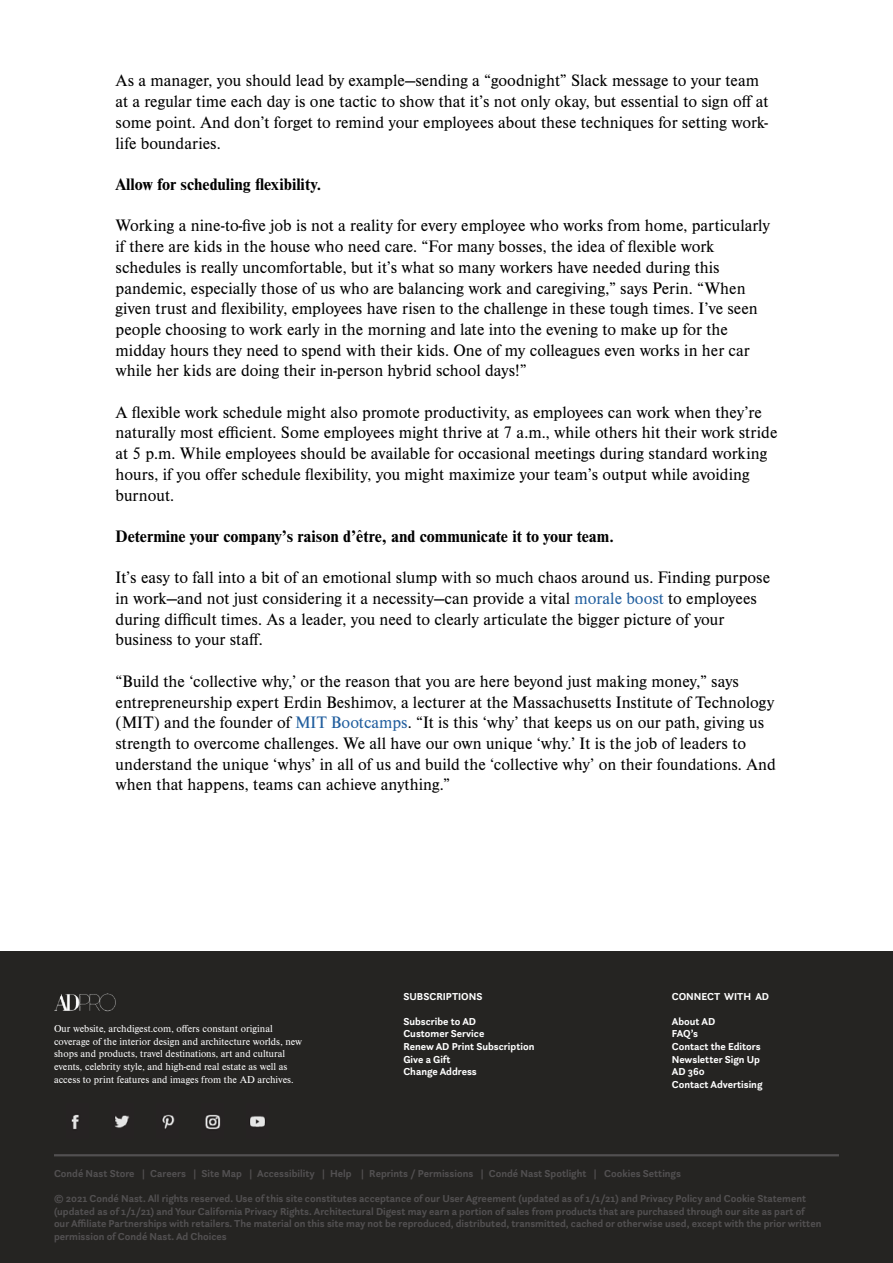
<style>
.page{position:relative;width:893px;height:1263px;background:#fff}
.page>*{position:absolute;margin:0;border:0;box-sizing:border-box;transform-origin:0 0}
.t1{font:17.25px/20.7px "Nimbus Rom D";color:#000}
.t2{font:700 17.25px "Nimbus Rom D";color:#000}
.t3{font:700 10.5px/12.6px "Questa Sans";color:#525051}
.t4{font:10.5px/12.6px "Nimbus Rom D";color:#fff}
.t5{font:700 10.5px/12.6px "Questa Sans";color:#fff}
.s1{color:#215e9e}
</style>
<div class="page">
<div style="left:0;top:951px;width:893px;height:207px;background:#252422"></div>
<img style="left:54px;top:993px;width:62px;height:18px">
<div style="left:0;top:1148px;width:893px;height:115px;background:#252422"></div>
<hr style="left:54px;top:1154px;width:785px;height:2px;background:#525051">
<img style="left:71px;top:1114px;width:8px;height:15px">
<img style="left:115px;top:1115px;width:15px;height:13px">
<img style="left:162px;top:1114px;width:13px;height:15px">
<img style="left:205px;top:1114px;width:16px;height:15px">
<img style="left:250px;top:1116px;width:15px;height:11px">
<p class="t1" style="left:116px;top:70px;width:654px">As a manager, you should lead by example—sending a “goodnight” Slack message to your team at a regular time each day is one tactic to show that it’s not only okay, but essential to sign off at some point. And don’t forget to remind your employees about these techniques for setting work&shy;life boundaries.</p>
<p class="t2" style="left:116px;top:173px;width:208px">Allow for scheduling flexibility.</p>
<p class="t1" style="left:116px;top:215px;width:656px">Working a nine-to-five job is not a reality for every employee who works from home, particularly if there are kids in the house who need care. “For many bosses, the idea of flexible work schedules is really uncomfortable, but it’s what so many workers have needed during this pandemic, especially those of us who are balancing work and caregiving,” says Perin. “When given trust and flexibility, employees have risen to the challenge in these tough times. I’ve seen people choosing to work early in the morning and late into the evening to make up for the midday hours they need to spend with their kids. One of my colleagues even works in her car while her kids are doing their in-person hybrid school days!”</p>
<p class="t1" style="left:116px;top:401px;width:663px">A flexible work schedule might also promote productivity, as employees can work when they’re naturally most efficient. Some employees might thrive at 7 a.m., while others hit their work stride at 5 p.m. While employees should be available for occasional meetings during standard working hours, if you offer schedule flexibility, you might maximize your team’s output while avoiding burnout.</p>
<p class="t2" style="left:116px;top:525px;width:500px">Determine your company’s raison d’être, and communicate it to your team.</p>
<p class="t1" style="left:116px;top:567px;width:656px">It’s easy to fall into a bit of an emotional slump with so much chaos around us. Finding purpose in work—and not just considering it a necessity—can provide a vital <span class="s1">morale boost</span> to employees during difficult times. As a leader, you need to clearly articulate the bigger picture of your business to your staff.</p>
<p class="t1" style="left:116px;top:670px;width:662px">“Build the ‘collective why,’ or the reason that you are here beyond just making money,” says entrepreneurship expert Erdin Beshimov, a lecturer at the Massachusetts Institute of Technology (MIT) and the founder of <span class="s1">MIT Bootcamps</span>. “It is this ‘why’ that keeps us on our path, giving us strength to overcome challenges. We all have our own unique ‘why.’ It is the job of leaders to understand the unique ‘whys’ in all of us and build the ‘collective why’ on their foundations. And when that happens, teams can achieve anything.”</p>
<p class="t4" style="left:54px;top:1022px;width:250px">Our website, archdigest.com, offers constant original coverage of the interior design and architecture worlds, new shops and products, travel destinations, art and cultural events, celebrity style, and high-end real estate as well as access to print features and images from the AD archives.</p>
<p class="t5" style="left:403px;top:990px;width:81px">SUBSCRIPTIONS</p>
<p class="t5" style="left:403px;top:1015px;width:132px">Subscribe to AD<br>Customer Service<br>Renew AD Print Subscription<br>Give a Gift<br>Change Address</p>
<p class="t5" style="left:672px;top:990px;width:99px">CONNECT WITH AD</p>
<p class="t5" style="left:672px;top:1015px;width:92px">About AD<br>FAQ’s<br>Contact the Editors<br>Newsletter Sign Up<br>AD 360<br>Contact Advertising</p>
<p class="t3" style="left:54px;top:1167px;width:628px">Condé Nast Store | Careers | Site Map | Accessibility | Help | Reprints / Permissions | Condé Nast Spotlight | Cookies Settings</p>
<p class="t3" style="left:54px;top:1192px;width:769px">© 2021 Condé Nast. All rights reserved. Use of this site constitutes acceptance of our User Agreement (updated as of 1/1/21) and Privacy Policy and Cookie Statement (updated as of 1/1/21) and Your California Privacy Rights. Architectural Digest may earn a portion of sales from products that are purchased through our site as part of our Affiliate Partnerships with retailers. The material on this site may not be reproduced, distributed, transmitted, cached or otherwise used, except with the prior written permission of Condé Nast. Ad Choices</p>
</div>
